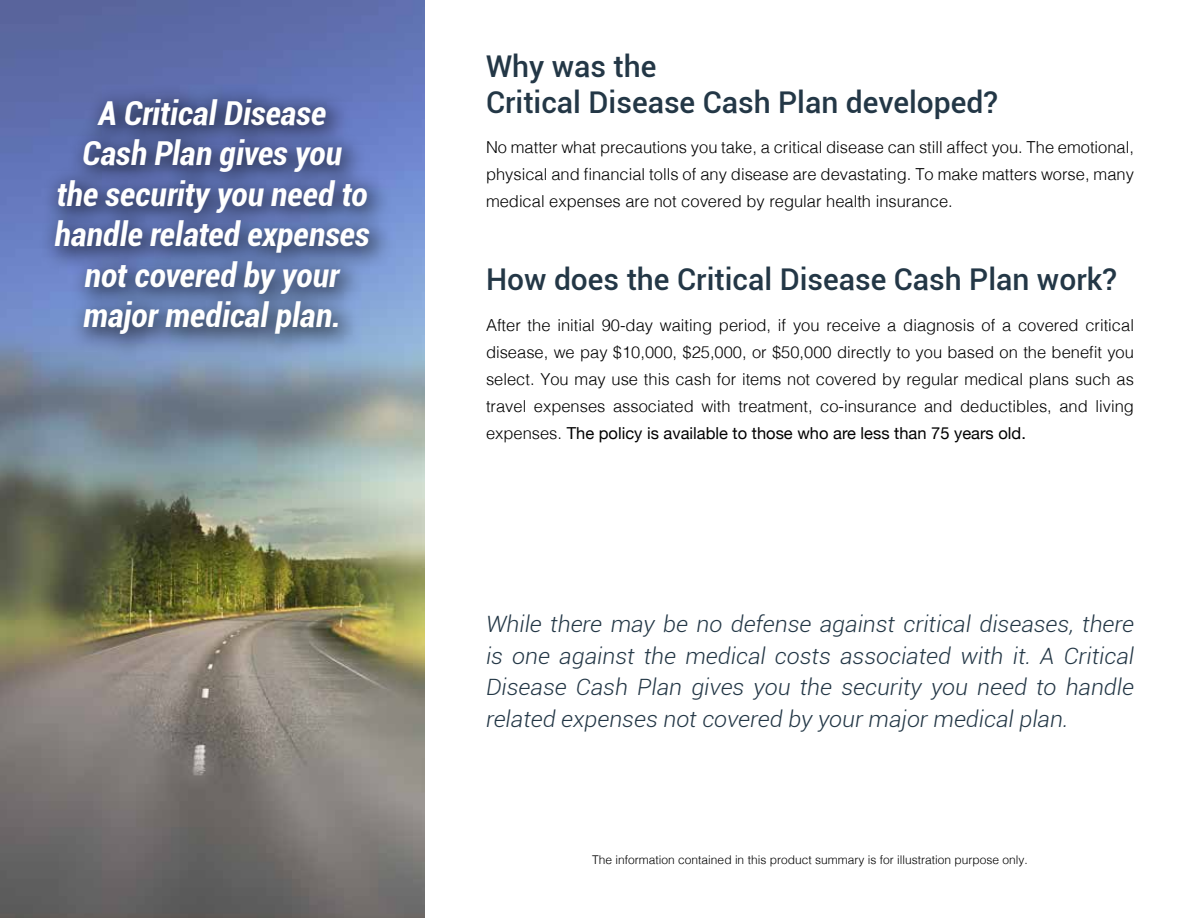
<style>
.page{position:relative;width:1188px;height:918px;background:#fff}
.page>*{position:absolute;margin:0;border:0;box-sizing:border-box;transform-origin:0 0}
.t1{font:italic 700 condensed 33px/40.5px "Roboto";color:#fff;text-align:center}
.t2{font:500 30px/36px "Roboto";color:#233746}
.t3{font:italic 300 22.5px/31.5px "Roboto";color:#233746;text-align:justify}
.t4{font:300 16.5px/27px "Helvetica";color:#000;text-align:justify}
.t5{font:16.5px "Helvetica Neue";color:#000}
.t6{font:300 12px "Helvetica";color:#000}
.s1{font-family:"Helvetica";font-weight:300}
</style>
<div class="page">
<img style="left:0;top:0;width:425px;height:918px">
<div style="left:39px;top:83px;width:356px;height:277px;background:#000;opacity:.5"></div>
<h1 class="t1" style="left:55px;top:93px;width:316px">A Critical Disease<br>Cash Plan gives you<br>the security you need to handle related expenses not covered by your major medical plan.</h1>
<h2 class="t2" style="left:486px;top:48px;width:514px">Why was the<br>Critical Disease Cash Plan developed?</h2>
<p class="t4" style="left:486px;top:135px;width:650px">No matter what precautions you take, a critical disease can still affect you. The emotional, physical and financial tolls of any disease are devastating. To make matters worse, many medical expenses are not covered by regular health insurance.</p>
<h2 class="t2" style="left:486px;top:262px;width:633px">How does the Critical Disease Cash Plan work?</h2>
<p class="t4" style="left:486px;top:313px;width:650px">After the initial 90-day waiting period, if you receive a diagnosis of a covered critical disease, we pay $10,000, $25,000, or $50,000 directly to you based on the benefit you select. You may use this cash for items not covered by regular medical plans such as travel expenses associated with treatment, co-insurance and deductibles, and living</p>
<p class="t5" style="left:486px;top:423px;width:542px"><span class="s1">expenses.</span> The policy is available to those who are less than 75 years old.</p>
<p class="t3" style="left:486px;top:609px;width:650px">While there may be no defense against critical diseases, there is one against the medical costs associated with it. A Critical Disease Cash Plan gives you the security you need to handle related expenses not covered by your major medical plan.</p>
<p class="t6" style="left:592px;top:855px;width:437px">The information contained in this product summary is for illustration purpose only.</p>
</div>
